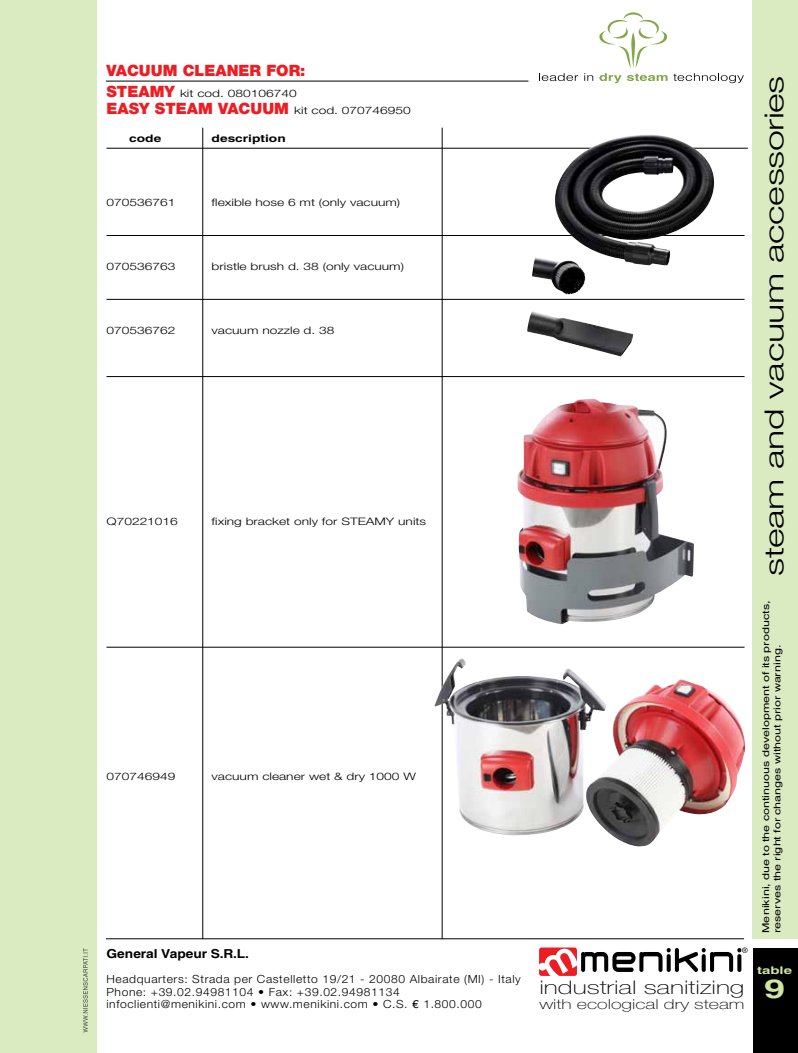
<style>
.page{position:relative;width:798px;height:1053px;background:#fff}
.page>*{position:absolute;margin:0;border:0;box-sizing:border-box;transform-origin:0 0}
.t1{font:300 26.25px "Helvetica Neue";letter-spacing:-.01em;color:#000;scale:1.43 1}
.t2{font:700 26.25px "Helvetica";color:#d0e4a4;scale:1.43 1}
.t3{font:100 18.88px "Helvetica Neue";color:#000;scale:1.43 1}
.t4{font:900 15.62px "Helvetica Neue";color:#ed1d24}
.t5{font:100 13.75px "Helvetica Neue";color:#000;scale:1.43 1}
.t6{font:700 12.38px "Helvetica";color:#000;scale:1.11 1}
.t7{font:300 11.25px/12.5px "Helvetica Neue";letter-spacing:.05em;color:#000;scale:1.07 1}
.t8{font:700 10.5px "Helvetica";color:#d0e4a4;scale:1.43 1}
.t9{font:300 10.25px/17.5px "Helvetica Neue";color:#000;scale:1.33 1}
.t10{font:700 10.25px "Helvetica";color:#000;scale:1.33 1}
.t11{font:9.38px/11.2px "Helvetica";letter-spacing:.005em;color:#000;scale:1.33 1}
.s1{font-weight:900;font-size:15.62px;color:#ed1d24}
.s2{font-family:"Helvetica";font-weight:400}
</style>
<div class="page">
<hr style="left:106px;top:938px;width:637px;height:1px;background:#000">
<div style="left:752px;top:0;width:45px;height:938px;background:#daebc1"></div>
<div style="left:0;top:0;width:97px;height:1052px;background:#daebc1"></div>
<div style="left:752px;top:948px;width:45px;height:104px;background:#000"></div>
<hr style="left:106px;top:81px;width:422px;height:1px;background:#000">
<svg style="left:539px;top:73px;width:39px;height:8px"></svg>
<svg style="left:584px;top:12px;width:159px;height:71px"></svg>
<svg style="left:83px;top:948px;width:5px;height:84px"></svg>
<svg style="left:539px;top:947px;width:208px;height:28px"></svg>
<hr style="left:106px;top:148px;width:641px;height:1px;background:#000">
<img style="left:517px;top:398px;width:177px;height:226px">
<hr style="left:202px;top:128px;width:1px;height:811px;background:#000">
<hr style="left:441px;top:128px;width:1px;height:811px;background:#000">
<hr style="left:106px;top:235px;width:638px;height:1px;background:#000">
<hr style="left:106px;top:299px;width:638px;height:1px;background:#000">
<hr style="left:106px;top:376px;width:638px;height:1px;background:#000">
<hr style="left:106px;top:647px;width:638px;height:1px;background:#000">
<img style="left:553px;top:134px;width:162px;height:131px">
<img style="left:527px;top:311px;width:106px;height:45px">
<img style="left:532px;top:257px;width:53px;height:38px">
<img style="left:434px;top:658px;width:311px;height:189px">
<h3 class="t4" style="left:106px;top:61px;width:200px">VACUUM CLEANER FOR:</h3>
<p class="t9" style="left:106px;top:84px;width:230px"><span class="s1">STEAMY</span> kit cod. 080106740<br><span class="s1">EASY STEAM VACUUM</span> kit cod. 070746950</p>
<p class="t10" style="left:129px;top:133px;width:26px">code</p>
<p class="t10" style="left:211px;top:133px;width:57px">description</p>
<p class="t9" style="left:106px;top:194px;width:53px">070536761</p>
<p class="t9" style="left:211px;top:194px;width:143px">flexible hose 6 mt (only vacuum)</p>
<p class="t9" style="left:106px;top:257px;width:53px">070536763</p>
<p class="t9" style="left:211px;top:257px;width:146px">bristle brush d. 38 (only vacuum)</p>
<p class="t9" style="left:106px;top:321px;width:53px">070536762</p>
<p class="t9" style="left:211px;top:321px;width:94px">vacuum nozzle d. 38</p>
<p class="t9" style="left:106px;top:512px;width:55px">Q70221016</p>
<p class="t9" style="left:211px;top:512px;width:163px">fixing bracket only for STEAMY units</p>
<p class="t9" style="left:106px;top:767px;width:53px">070746949</p>
<p class="t9" style="left:211px;top:767px;width:155px">vacuum cleaner wet &amp; dry 1000 W</p>
<p class="t6" style="left:106px;top:946px;width:130px">General Vapeur S.R.L.</p>
<p class="t7" style="left:106px;top:972px;width:388px">Headquarters: Strada per Castelletto 19/21 - 20080 Albairate (MI) - Italy<br>Phone: +39.02.94981104 • Fax: +39.02.94981134 infoclienti@menikini.com • www.menikini.com • C.S. <span class="s2">€</span> 1.800.000</p>
<h2 class="t3" style="left:539px;top:975px;width:145px">industrial sanitizing</h2>
<h3 class="t5" style="left:539px;top:995px;width:145px">with ecological dry steam</h3>
<h1 class="t1" style="left:757px;top:576px;width:351px;rotate:-90deg">steam and vacuum accessories</h1>
<p class="t11" style="left:759px;top:932px;width:251px;rotate:-90deg">Menikini, due to the continuous development of its products, reserves the right for changes without prior warning.</p>
<p class="t8" style="left:756px;top:963px;width:26px">table</p>
<h1 class="t2" style="left:763px;top:972px;width:16px">9</h1>
</div>
